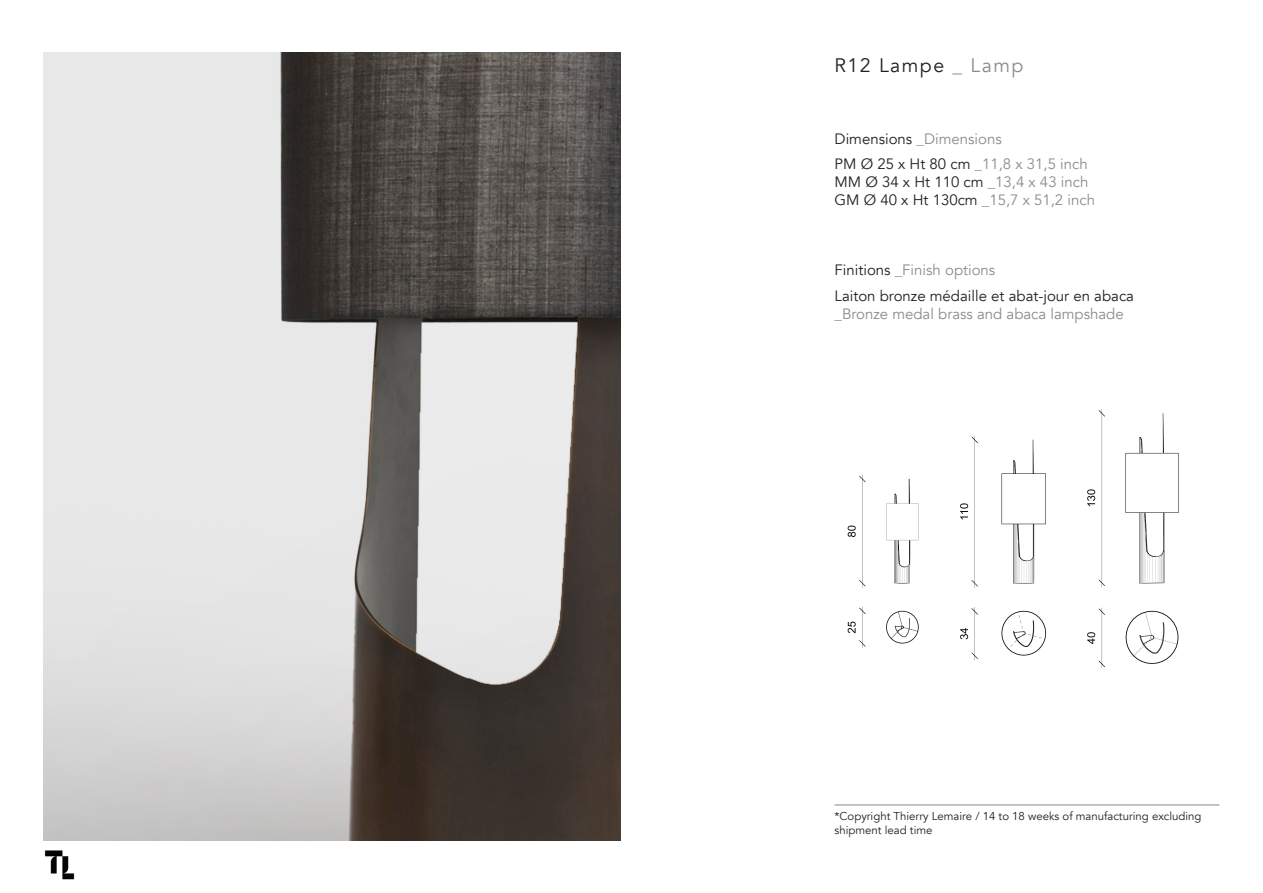
<style>
.page{position:relative;width:1263px;height:893px;background:#fff}
.page>*{position:absolute;margin:0;border:0;box-sizing:border-box;transform-origin:0 0}
.t1{font:19.5px "Avenir";letter-spacing:.075em;color:#231f20}
.t2{font:15px "Avenir";color:#8a8c8f}
.t3{font:15px "Avenir";color:#231f20}
.t4{font:11.4px/13.6px "Avenir";color:#231f20}
.s1{color:#8a8c8f}
.s2{color:#231f20}
</style>
<div class="page">
<img style="left:44px;top:850px;width:31px;height:30px">
<hr style="left:834px;top:805px;width:385px;height:1px;background:#87868d">
<img style="left:44px;top:52px;width:577px;height:789px">
<img style="left:847px;top:409px;width:332px;height:260px">
<p class="t1" style="left:834px;top:53px;width:190px">R12 Lampe <span class="s1">_ Lamp</span></p>
<p class="t2" style="left:834px;top:130px;width:169px"><span class="s2">Dimensions</span> _Dimensions</p>
<p class="t2" style="left:834px;top:155px;width:255px"><span class="s2">PM Ø 25 x Ht 80 cm</span> _11,8 x 31,5 inch</p>
<p class="t3" style="left:834px;top:173px;width:255px">MM Ø 34 x Ht 110 cm <span class="s1">_13,4 x 43 inch</span></p>
<p class="t2" style="left:834px;top:191px;width:262px"><span class="s2">GM Ø 40 x Ht 130cm</span> _15,7 x 51,2 inch</p>
<p class="t2" style="left:834px;top:261px;width:162px"><span class="s2">Finitions</span> _Finish options</p>
<p class="t3" style="left:834px;top:287px;width:301px">Laiton bronze médaille et abat-jour en abaca</p>
<p class="t2" style="left:834px;top:305px;width:291px">_Bronze medal brass and abaca lampshade</p>
<p class="t4" style="left:834px;top:810px;width:368px">*Copyright Thierry Lemaire / 14 to 18 weeks of manufacturing excluding shipment lead time</p>
</div>
